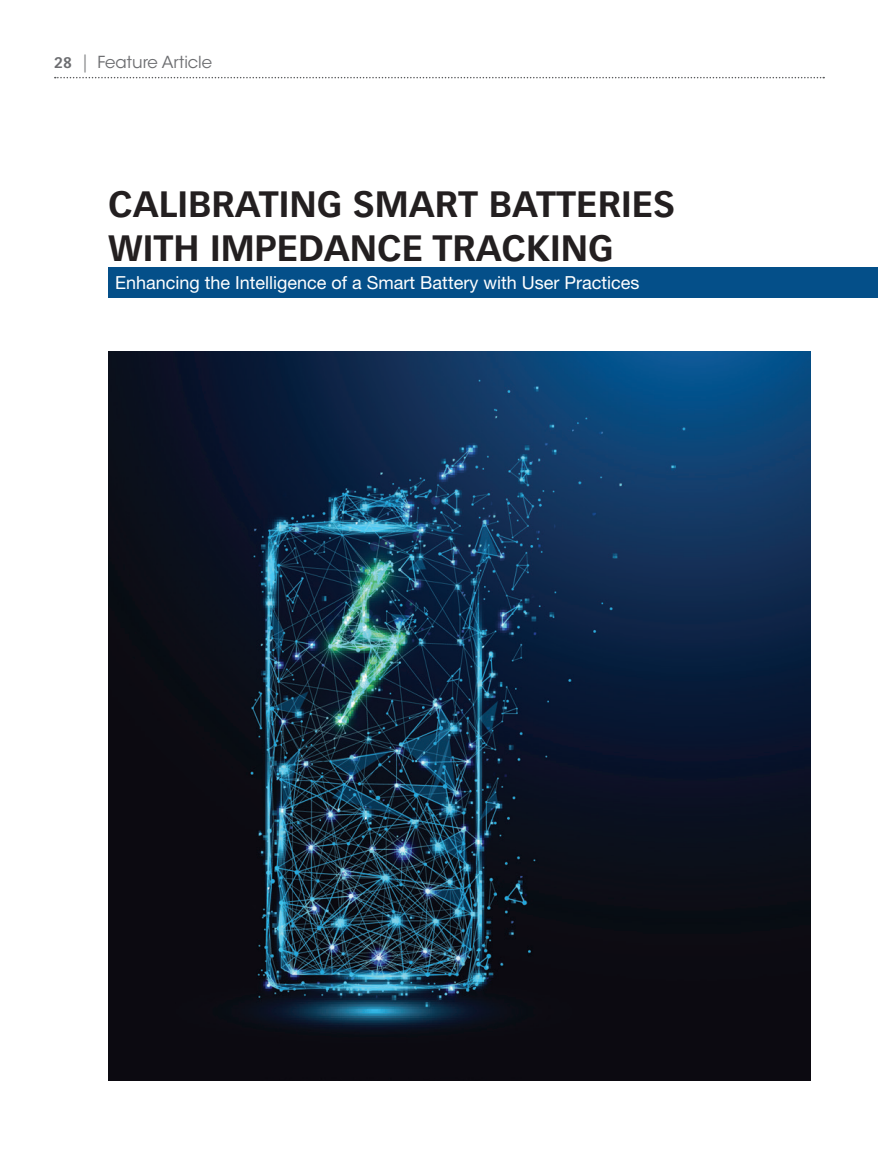
<style>
.page{position:relative;width:878px;height:1175px;background:#fff}
.page>*{position:absolute;margin:0;border:0;box-sizing:border-box;transform-origin:0 0}
.t1{font:700 36px/43.2px "Vectora LT Std";color:#231f20}
.t2{font:18px "Helvetica Neue LT Std";color:#fff}
.t3{font:16.5px "ITC Avant Garde Std";color:#6c6d70}
.s1{font-family:"Vectora LT Std";font-weight:700;font-size:15px}
.s2{font-family:"Vectora LT Std";font-weight:300;font-size:18px}
</style>
<div class="page">
<svg style="left:55px;top:77px;width:769px;height:1px"></svg>
<img style="left:108px;top:351px;width:702px;height:729px">
<div style="left:108px;top:268px;width:770px;height:30px;background:#044f89"></div>
<p class="t3" style="left:54px;top:52px;width:160px"><span class="s1">28</span> <span class="s2">|</span> Feature Article</p>
<p class="t1" style="left:108px;top:183px;width:568px">CALIBRATING SMART BATTERIES<br>WITH IMPEDANCE TRACKING</p>
<p class="t2" style="left:115px;top:272px;width:526px">Enhancing the Intelligence of a Smart Battery with User Practices</p>
</div>
